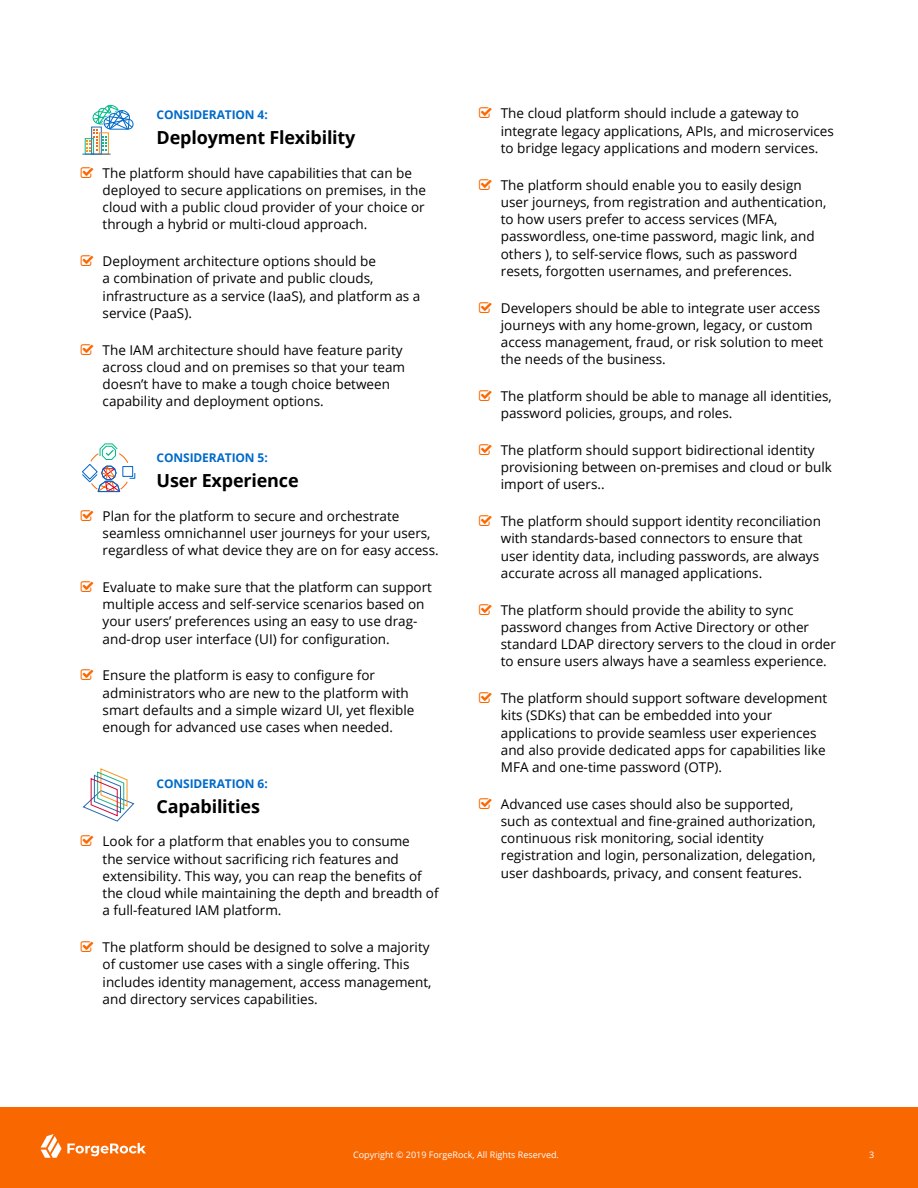
<style>
.page{position:relative;width:918px;height:1188px;background:#fff}
.page>*{position:absolute;margin:0;border:0;box-sizing:border-box;transform-origin:0 0}
.t1{font:700 18px "Open Sans";letter-spacing:-.01em;color:#000}
.t2{font:13.5px/17.2px "Open Sans";color:#000}
.t3{font:700 12px "Open Sans";letter-spacing:-.01em;color:#006ac8}
.t4{font:9px "Open Sans";color:#fff}
</style>
<div class="page">
<div style="left:0;top:1107px;width:918px;height:81px;background:#f96700"></div>
<svg style="left:41px;top:1134px;width:105px;height:24px"></svg>
<svg style="left:82px;top:104px;width:52px;height:51px"></svg>
<svg style="left:82px;top:443px;width:54px;height:50px"></svg>
<svg style="left:82px;top:768px;width:53px;height:54px"></svg>
<p class="t3" style="left:157px;top:107px;width:113px">CONSIDERATION 4:</p>
<h1 class="t1" style="left:157px;top:125px;width:200px">Deployment Flexibility</h1>
<p class="t2" style="left:103px;top:164px;width:325px">The platform should have capabilities that can be deployed to secure applications on premises, in the cloud with a public cloud provider of your choice or through a hybrid or multi-cloud approach.</p>
<p class="t2" style="left:103px;top:252px;width:319px">Deployment architecture options should be<br>a combination of private and public clouds, infrastructure as a service (IaaS), and platform as a service (PaaS).</p>
<p class="t2" style="left:103px;top:341px;width:304px">The IAM architecture should have feature parity across cloud and on premises so that your team doesn’t have to make a tough choice between capability and deployment options.</p>
<p class="t3" style="left:157px;top:450px;width:113px">CONSIDERATION 5:</p>
<h1 class="t1" style="left:157px;top:468px;width:144px">User Experience</h1>
<p class="t2" style="left:103px;top:507px;width:338px">Plan for the platform to secure and orchestrate seamless omnichannel user journeys for your users, regardless of what device they are on for easy access.</p>
<p class="t2" style="left:103px;top:578px;width:331px">Evaluate to make sure that the platform can support multiple access and self-service scenarios based on your users’ preferences using an easy to use drag&shy;and-drop user interface (UI) for configuration.</p>
<p class="t2" style="left:103px;top:666px;width:313px">Ensure the platform is easy to configure for administrators who are new to the platform with smart defaults and a simple wizard UI, yet flexible enough for advanced use cases when needed.</p>
<p class="t3" style="left:157px;top:775px;width:113px">CONSIDERATION 6:</p>
<h1 class="t1" style="left:157px;top:794px;width:105px">Capabilities</h1>
<p class="t2" style="left:103px;top:833px;width:338px">Look for a platform that enables you to consume<br>the service without sacrificing rich features and extensibility. This way, you can reap the benefits of the cloud while maintaining the depth and breadth of a full-featured IAM platform.</p>
<p class="t2" style="left:103px;top:938px;width:330px">The platform should be designed to solve a majority of customer use cases with a single offering. This includes identity management, access management, and directory services capabilities.</p>
<p class="t2" style="left:501px;top:104px;width:335px">The cloud platform should include a gateway to integrate legacy applications, APIs, and microservices to bridge legacy applications and modern services.</p>
<p class="t2" style="left:501px;top:176px;width:327px">The platform should enable you to easily design user journeys, from registration and authentication, to how users prefer to access services (MFA, passwordless, one-time password, magic link, and others ), to self-service flows, such as password resets, forgotten usernames, and preferences.</p>
<p class="t2" style="left:501px;top:299px;width:324px">Developers should be able to integrate user access journeys with any home-grown, legacy, or custom access management, fraud, or risk solution to meet the needs of the business.</p>
<p class="t2" style="left:501px;top:387px;width:332px">The platform should be able to manage all identities, password policies, groups, and roles.</p>
<p class="t2" style="left:501px;top:441px;width:333px">The platform should support bidirectional identity provisioning between on-premises and cloud or bulk import of users..</p>
<p class="t2" style="left:501px;top:512px;width:322px">The platform should support identity reconciliation with standards-based connectors to ensure that user identity data, including passwords, are always accurate across all managed applications.</p>
<p class="t2" style="left:501px;top:601px;width:337px">The platform should provide the ability to sync password changes from Active Directory or other standard LDAP directory servers to the cloud in order to ensure users always have a seamless experience.</p>
<p class="t2" style="left:501px;top:689px;width:328px">The platform should support software development kits (SDKs) that can be embedded into your applications to provide seamless user experiences and also provide dedicated apps for capabilities like MFA and one-time password (OTP).</p>
<p class="t2" style="left:501px;top:795px;width:317px">Advanced use cases should also be supported, such as contextual and fine-grained authorization, continuous risk monitoring, social identity registration and login, personalization, delegation, user dashboards, privacy, and consent features.</p>
<p class="t4" style="left:353px;top:1148px;width:207px">Copyright © 2019 ForgeRock, All Rights Reserved.</p>
<p class="t4" style="left:869px;top:1149px;width:7px">3</p>
</div>
